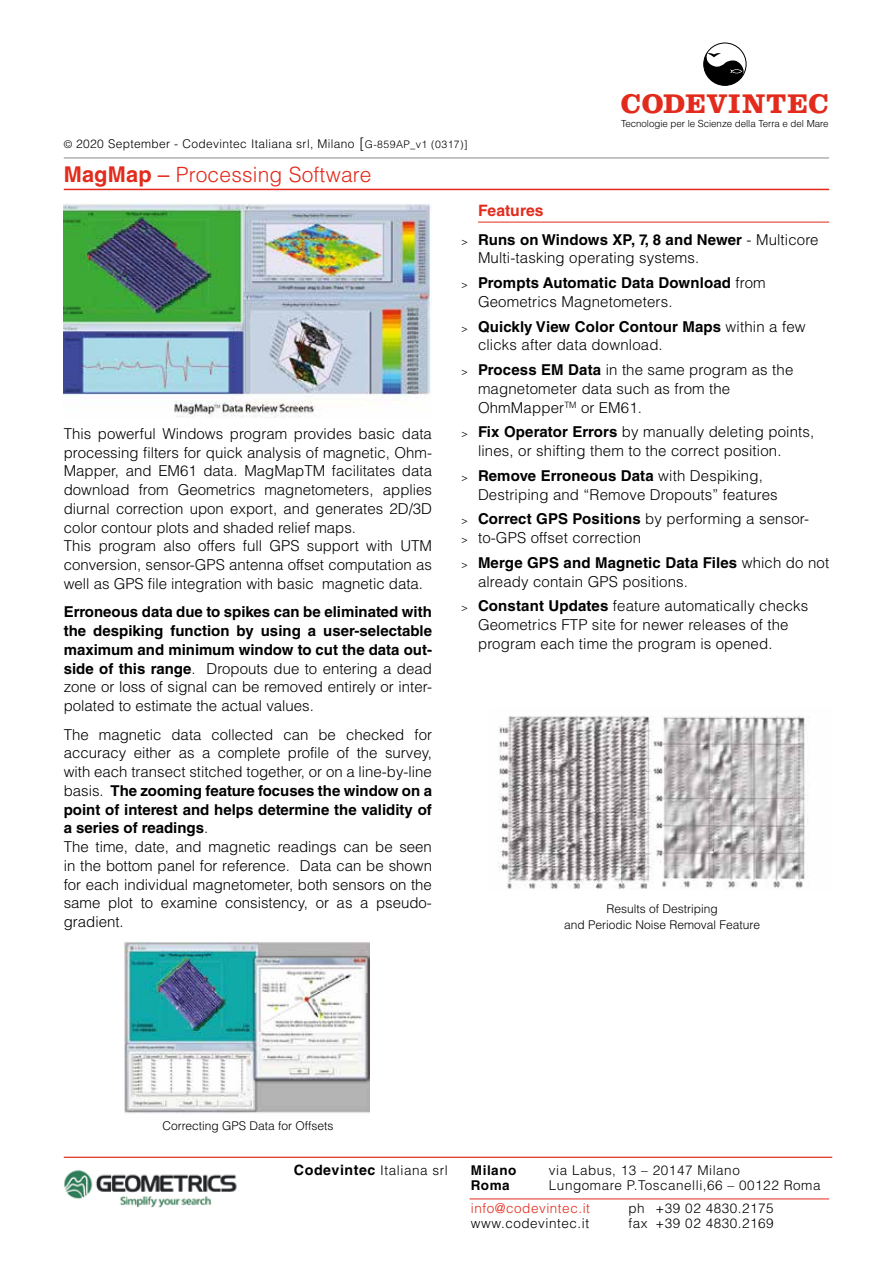
<style>
.page{position:relative;width:893px;height:1263px;background:#fff}
.page>*{position:absolute;margin:0;border:0;box-sizing:border-box;transform-origin:0 0}
.t1{font:700 28.05px "Clarendon LT Std";letter-spacing:.03em;color:#e22b1c}
.t2{font:300 21px "Helvetica LT Std";letter-spacing:.01em;color:#e22b1c}
.t3{font:700 15.75px "Helvetica LT Std";letter-spacing:.01em;color:#e22b1c}
.t4{font:300 15px/18.8px "Helvetica LT Std";color:#000}
.t5{font:700 15px/18.8px "Helvetica LT Std";color:#000;text-align:justify}
.t6{font:300 13.5px "Helvetica LT Std";letter-spacing:.04em;color:#000}
.t7{font:300 13.5px "Helvetica LT Std";letter-spacing:.04em;color:#e22b1c}
.t8{font:700 13.5px "Helvetica LT Std";letter-spacing:.04em;color:#000}
.t9{font:300 12px/16.2px "Helvetica LT Std";color:#000;text-align:center}
.t10{font:300 12px "Helvetica LT Std";letter-spacing:.03em;color:#000}
.t11{font:300 9.75px "Helvetica LT Std";letter-spacing:-.005em;color:#000}
.s1{font-size:10.5px}
.s2{font-size:14.25px}
.s3{font-weight:700;font-size:21.75px}
.s4{font-weight:400}
.s5{font-weight:300}
.s6{font-weight:700}
.s7{font-weight:300;font-size:10.5px}
.s8{font-weight:700;font-size:14.25px}
</style>
<div class="page">
<hr style="left:469px;top:1198px;width:360px;height:1px;background:#e22b1c">
<img style="left:64px;top:1170px;width:173px;height:38px">
<hr style="left:64px;top:157px;width:765px;height:2px;background:#9d9d9c">
<hr style="left:64px;top:1157px;width:768px;height:1px;background:#e22b1c">
<svg style="left:704px;top:43px;width:42px;height:42px"></svg>
<div style="left:703px;top:43px;width:44px;height:43px;border:1px solid #000;border-radius:50%"></div>
<img style="left:125px;top:941px;width:244px;height:172px">
<hr style="left:64px;top:189px;width:765px;height:1px;background:#e22b1c">
<img style="left:64px;top:203px;width:367px;height:215px">
<hr style="left:478px;top:222px;width:351px;height:1px;background:#e22b1c">
<img style="left:498px;top:715px;width:311px;height:174px">
<p class="t10" style="left:64px;top:136px;width:405px"><span class="s1">©</span> 2020 September - Codevintec Italiana srl, Milano <span class="s2">[</span><span class="s1">G-859AP_v1 (0317)]</span></p>
<h2 class="t2" style="left:64px;top:162px;width:309px"><span class="s3">MagMap</span> <span class="s4">–</span> Processing Software</h2>
<h1 class="t1" style="left:621px;top:87px;width:209px">CODEVINTEC</h1>
<p class="t11" style="left:621px;top:117px;width:209px">Tecnologie per le Scienze della Terra e del Mare</p>
<p class="t4" style="left:64px;top:424px;width:370px">This powerful Windows program provides basic data processing filters for quick analysis of magnetic, Ohm-Mapper, and EM61 data. MagMapTM facilitates data download from Geometrics magnetometers, applies diurnal correction upon export, and generates 2D/3D color contour plots and shaded relief maps.<br>This program also offers full GPS support with UTM conversion, sensor-GPS antenna offset computation as well as GPS file integration with basic magnetic data.</p>
<p class="t5" style="left:64px;top:602px;width:370px">Erroneous data due to spikes can be eliminated with the despiking function by using a user-selectable maximum and minimum window to cut the data out&shy;side of this range<span class="s5">. Dropouts due to entering a dead zone or loss of signal can be removed entirely or inter&shy;polated to estimate the actual values.</span></p>
<p class="t4" style="left:64px;top:725px;width:370px">The magnetic data collected can be checked for accuracy either as a complete profile of the survey, with each transect stitched together, or on a line-by-line basis. <span class="s6">The zooming feature focuses the window on a point of interest and helps determine the validity of a series of readings</span>.<br>The time, date, and magnetic readings can be seen in the bottom panel for reference. Data can be shown for each individual magnetometer, both sensors on the same plot to examine consistency, or as a pseudo&shy;gradient.</p>
<p class="t3" style="left:478px;top:201px;width:67px">Features</p>
<p class="t4" style="left:478px;top:230px;width:342px;text-indent:-17px"><span class="s1">&gt;</span> <span class="s6">Runs on Windows XP, 7, 8 and Newer</span> - Multicore<br>Multi-tasking operating systems.</p>
<p class="t5" style="left:478px;top:273px;width:289px;text-indent:-17px"><span class="s7">&gt;</span> Prompts Automatic Data Download <span class="s5">from<br>Geometrics Magnetometers.</span></p>
<p class="t4" style="left:478px;top:317px;width:329px;text-indent:-17px"><span class="s1">&gt;</span> <span class="s6">Quickly View Color Contour Maps</span> within a few clicks after data download.</p>
<p class="t4" style="left:478px;top:360px;width:317px;text-indent:-17px"><span class="s1">&gt;</span> <span class="s6">Process EM Data</span> in the same program as the magnetometer data such as from the<br>OhmMapper<sup>TM</sup> or EM61.</p>
<p class="t4" style="left:478px;top:423px;width:338px;text-indent:-17px"><span class="s1">&gt;</span> <span class="s6">Fix Operator Errors</span> by manually deleting points, lines, or shifting them to the correct position.</p>
<p class="t4" style="left:478px;top:466px;width:301px;text-indent:-17px"><span class="s1">&gt;</span> <span class="s6">Remove Erroneous Data</span> with Despiking,<br>Destriping and “Remove Dropouts” features</p>
<p class="t4" style="left:461px;top:510px;width:350px"><span class="s1">&gt;</span> <span class="s6">Correct GPS Positions</span> by performing a sensor-<span class="s1">&gt;</span> to-GPS offset correction</p>
<p class="t4" style="left:478px;top:553px;width:353px;text-indent:-17px"><span class="s1">&gt;</span> <span class="s6">Merge GPS and Magnetic Data Files</span> which do not already contain GPS positions.</p>
<p class="t4" style="left:478px;top:597px;width:332px;text-indent:-17px"><span class="s1">&gt;</span> <span class="s6">Constant Updates</span> feature automatically checks<br>Geometrics FTP site for newer releases of the program each time the program is opened.</p>
<p class="t9" style="left:564px;top:900px;width:197px">Results of Destriping<br>and Periodic Noise Removal Feature</p>
<p class="t9" style="left:162px;top:1117px;width:172px">Correcting GPS Data for Offsets</p>
<p class="t6" style="left:294px;top:1162px;width:155px"><span class="s8">Codevintec</span> Italiana srl</p>
<p class="t8" style="left:471px;top:1162px;width:47px">Milano</p>
<p class="t6" style="left:549px;top:1162px;width:192px">via Labus, 13 – 20147 Milano</p>
<p class="t8" style="left:471px;top:1177px;width:40px">Roma</p>
<p class="t6" style="left:549px;top:1177px;width:273px">Lungomare P.Toscanelli,66 – 00122 Roma</p>
<p class="t7" style="left:471px;top:1200px;width:121px">info@codevintec.it</p>
<p class="t6" style="left:628px;top:1200px;width:147px">ph +39 02 4830.2175</p>
<p class="t6" style="left:471px;top:1215px;width:120px">www.codevintec.it</p>
<p class="t6" style="left:628px;top:1215px;width:147px">fax +39 02 4830.2169</p>
</div>
